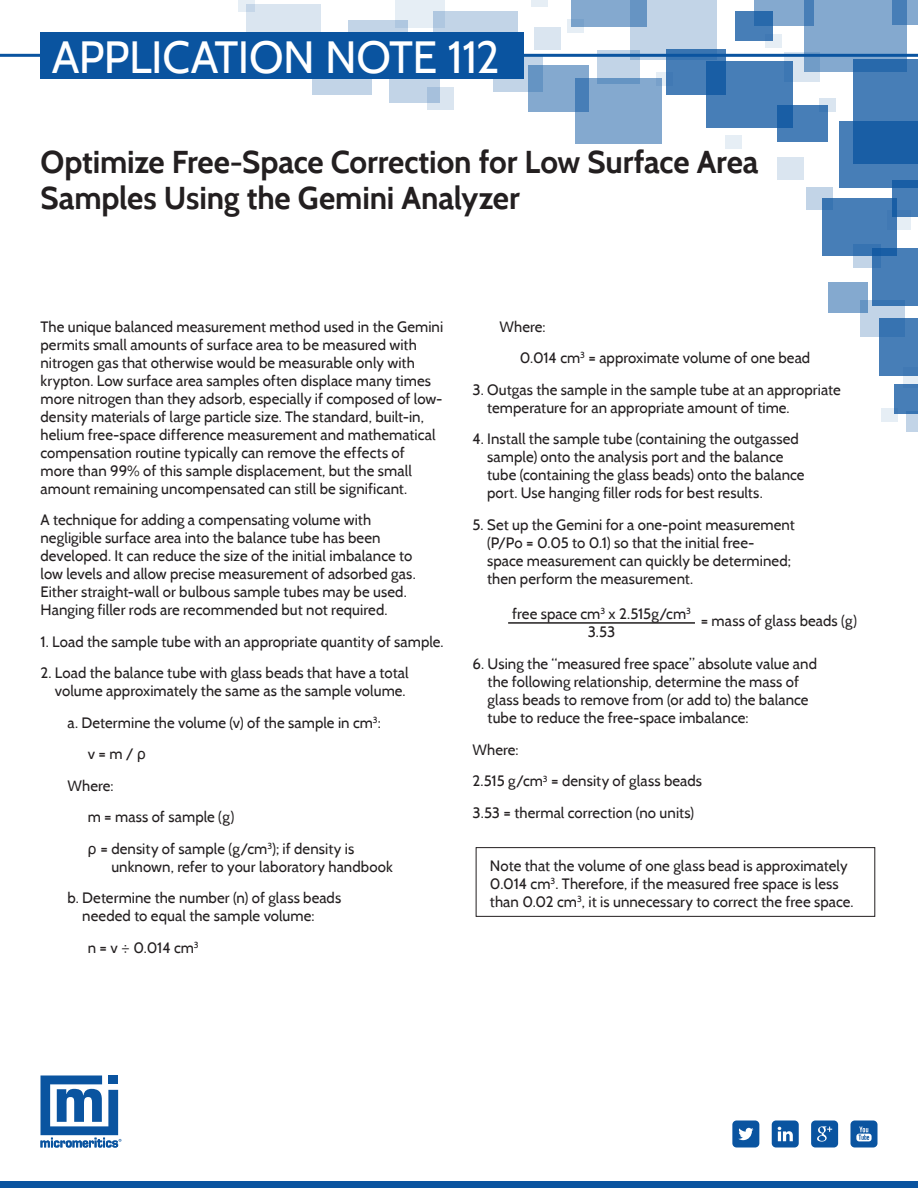
<style>
.page{position:relative;width:918px;height:1188px;background:#fff}
.page>*{position:absolute;margin:0;border:0;box-sizing:border-box;transform-origin:0 0}
.t1{font:45px "Cabin";letter-spacing:-.015em;color:#fff}
.t2{font:700 31.5px "Cabin";letter-spacing:-.005em;color:#231f20}
.Body_Copy{font:15px/18px "Cabin";letter-spacing:.005em;color:#231f20}
.Body_Copy-_bullets{font:15px/18px "Cabin";letter-spacing:.005em;color:#231f20}
.s1{font-family:"Arial"}
</style>
<div class="page">
<div style="left:872px;top:249px;width:46px;height:57px;background:#477eb7"></div>
<div style="left:806px;top:187px;width:27px;height:23px;background:#c2d4e7"></div>
<div style="left:822px;top:198px;width:74px;height:57px;background:#477eb7"></div>
<div style="left:828px;top:283px;width:39px;height:30px;background:#84a9cf"></div>
<div style="left:840px;top:121px;width:78px;height:66px;background:#477eb7"></div>
<div style="left:706px;top:62px;width:87px;height:66px;background:#477eb7"></div>
<div style="left:631px;top:0;width:86px;height:60px;background:#c2d4e7"></div>
<div style="left:433px;top:11px;width:85px;height:67px;background:#c2d4e7"></div>
<div style="left:575px;top:78px;width:86px;height:65px;background:#84a9cf"></div>
<svg style="left:853px;top:60px;width:65px;height:104px;background:#316fae"></svg>
<svg style="left:804px;top:0;width:102px;height:72px;background:#79a1ca"></svg>
<div style="left:880px;top:318px;width:38px;height:58px;background:#477eb7"></div>
<svg style="left:528px;top:65px;width:60px;height:47px;background:#78a1ca"></svg>
<svg style="left:666px;top:49px;width:59px;height:46px;background:#3873b1"></svg>
<svg style="left:754px;top:0;width:60px;height:26px"></svg>
<div style="left:348px;top:20px;width:60px;height:46px;background:#c2d4e7"></div>
<div style="left:313px;top:49px;width:59px;height:46px;background:#c2d4e7"></div>
<div style="left:246px;top:4px;width:74px;height:58px;background:#dae5f0"></div>
<div style="left:389px;top:66px;width:51px;height:36px;background:#c2d4e7"></div>
<svg style="left:777px;top:105px;width:51px;height:37px;background:#3d77b3"></svg>
<div style="left:894px;top:384px;width:24px;height:30px;background:#477eb7"></div>
<svg style="left:892px;top:180px;width:26px;height:37px"></svg>
<svg style="left:493px;top:57px;width:50px;height:35px"></svg>
<svg style="left:860px;top:300px;width:45px;height:37px;fill:#c2d4e7"></svg>
<svg style="left:597px;top:51px;width:42px;height:33px"></svg>
<svg style="left:427px;top:87px;width:27px;height:22px"></svg>
<div style="left:777px;top:157px;width:27px;height:22px;background:#dae5f0"></div>
<div style="left:534px;top:27px;width:27px;height:23px;background:#dae5f0"></div>
<svg style="left:906px;top:411px;width:12px;height:21px"></svg>
<div style="left:725px;top:135px;width:17px;height:13px;background:#e6eef5"></div>
<svg style="left:568px;top:20px;width:16px;height:13px"></svg>
<svg style="left:238px;top:0;width:16px;height:12px"></svg>
<svg style="left:881px;top:408px;width:16px;height:13px"></svg>
<svg style="left:784px;top:53px;width:35px;height:29px"></svg>
<svg style="left:819px;top:98px;width:17px;height:14px"></svg>
<svg style="left:853px;top:244px;width:28px;height:23px"></svg>
<svg style="left:572px;top:0;width:75px;height:27px;background:#7ca3cc"></svg>
<svg style="left:395px;top:0;width:50px;height:28px"></svg>
<div style="left:531px;top:0;width:17px;height:7px;background:#e6eef5"></div>
<svg style="left:892px;top:210px;width:19px;height:19px"></svg>
<svg style="left:735px;top:12px;width:38px;height:29px"></svg>
<svg style="left:656px;top:73px;width:16px;height:13px"></svg>
<svg style="left:892px;top:0;width:26px;height:25px"></svg>
<svg style="left:765px;top:34px;width:17px;height:14px"></svg>
<svg style="left:904px;top:376px;width:14px;height:8px"></svg>
<svg style="left:40px;top:1075px;width:81px;height:73px"></svg>
<svg style="left:732px;top:1120px;width:27px;height:28px"></svg>
<svg style="left:772px;top:1120px;width:27px;height:28px"></svg>
<svg style="left:811px;top:1120px;width:27px;height:28px"></svg>
<svg style="left:850px;top:1120px;width:28px;height:28px"></svg>
<div style="left:0;top:1181px;width:918px;height:7px;background:#0a54a0"></div>
<hr style="left:0;top:54px;width:918px;height:3px;background:#0a54a0">
<div style="left:40px;top:32px;width:484px;height:47px;background:#0a54a0"></div>
<hr style="left:508px;top:622px;width:187px;height:2px;background:#231f20">
<div style="left:476px;top:847px;width:399px;height:70px;border:1px solid #231f20"></div>
<h1 class="t1" style="left:52px;top:29px;width:450px">APPLICATION NOTE 112</h1>
<p class="t2" style="left:40px;top:143px;width:719px">Optimize Free-Space Correction for Low Surface Area</p>
<p class="t2" style="left:40px;top:179px;width:481px">Samples Using the Gemini Analyzer</p>
<p class="Body_Copy" style="left:40px;top:318px;width:404px">The unique balanced measurement method used in the Gemini permits small amounts of surface area to be measured with nitrogen gas that otherwise would be measurable only with krypton. Low surface area samples often displace many times more nitrogen than they adsorb, especially if composed of low&shy;density materials of large particle size. The standard, built-in, helium free-space difference measurement and mathematical compensation routine typically can remove the effects of<br>more than 99% of this sample displacement, but the small amount remaining uncompensated can still be significant.</p>
<p class="Body_Copy" style="left:40px;top:511px;width:377px">A technique for adding a compensating volume with negligible surface area into the balance tube has been developed. It can reduce the size of the initial imbalance to low levels and allow precise measurement of adsorbed gas.<br>Either straight-wall or bulbous sample tubes may be used.<br>Hanging filler rods are recommended but not required.</p>
<p class="Body_Copy" style="left:40px;top:633px;width:405px">1. Load the sample tube with an appropriate quantity of sample.</p>
<p class="Body_Copy" style="left:40px;top:664px;width:370px;text-align:right">2. Load the balance tube with glass beads that have a total volume approximately the same as the sample volume.</p>
<p class="Body_Copy-_bullets" style="left:68px;top:714px;width:315px">a. Determine the volume (v) of the sample in cm<sup>3</sup>:</p>
<p class="Body_Copy-_bullets" style="left:88px;top:745px;width:60px">v = m / <span class="s1">ρ</span></p>
<p class="Body_Copy-_bullets" style="left:68px;top:777px;width:48px">Where:</p>
<p class="Body_Copy-_bullets" style="left:88px;top:808px;width:148px">m = mass of sample (g)</p>
<p class="Body_Copy-_bullets" style="left:111px;top:840px;width:283px;text-indent:-24px"><span class="s1">ρ</span> = density of sample (g/cm<sup>3</sup>); if density is unknown, refer to your laboratory handbook</p>
<p class="Body_Copy-_bullets" style="left:82px;top:889px;width:261px;text-indent:-15px">b. Determine the number (n) of glass beads needed to equal the sample volume:</p>
<p class="Body_Copy-_bullets" style="left:88px;top:939px;width:112px">n = v ÷ 0.014 cm<sup>3</sup></p>
<p class="Body_Copy-_bullets" style="left:500px;top:318px;width:48px">Where:</p>
<p class="Body_Copy-_bullets" style="left:520px;top:349px;width:292px">0.014 cm<sup>3</sup> = approximate volume of one bead</p>
<p class="Body_Copy" style="left:487px;top:381px;width:355px;text-indent:-15px">3. Outgas the sample in the sample tube at an appropriate temperature for an appropriate amount of time.</p>
<p class="Body_Copy" style="left:487px;top:430px;width:319px;text-indent:-15px">4. Install the sample tube (containing the outgassed sample) onto the analysis port and the balance tube (containing the glass beads) onto the balance port. Use hanging filler rods for best results.</p>
<p class="Body_Copy" style="left:487px;top:516px;width:309px;text-indent:-15px">5. Set up the Gemini for a one-point measurement (P/Po = 0.05 to 0.1) so that the initial free-<br>space measurement can quickly be determined; then perform the measurement.</p>
<p class="Body_Copy" style="left:512px;top:604px;width:180px;text-align:center">free space cm<sup>3</sup> x 2.515g/cm<sup>3<br></sup>3.53</p>
<p class="Body_Copy" style="left:701px;top:611px;width:158px">= mass of glass beads (g)</p>
<p class="Body_Copy" style="left:488px;top:655px;width:331px;text-indent:-15px">6. Using the “measured free space” absolute value and the following relationship, determine the mass of glass beads to remove from (or add to) the balance tube to reduce the free-space imbalance:</p>
<p class="Body_Copy" style="left:472px;top:741px;width:48px">Where:</p>
<p class="Body_Copy" style="left:472px;top:772px;width:231px">2.515 g/cm<sup>3</sup> = density of glass beads</p>
<p class="Body_Copy" style="left:472px;top:804px;width:223px">3.53 = thermal correction (no units)</p>
<p class="Body_Copy" style="left:490px;top:857px;width:365px">Note that the volume of one glass bead is approximately<br>0.014 cm<sup>3</sup>. Therefore, if the measured free space is less than 0.02 cm<sup>3</sup>, it is unnecessary to correct the free space.</p>
</div>
